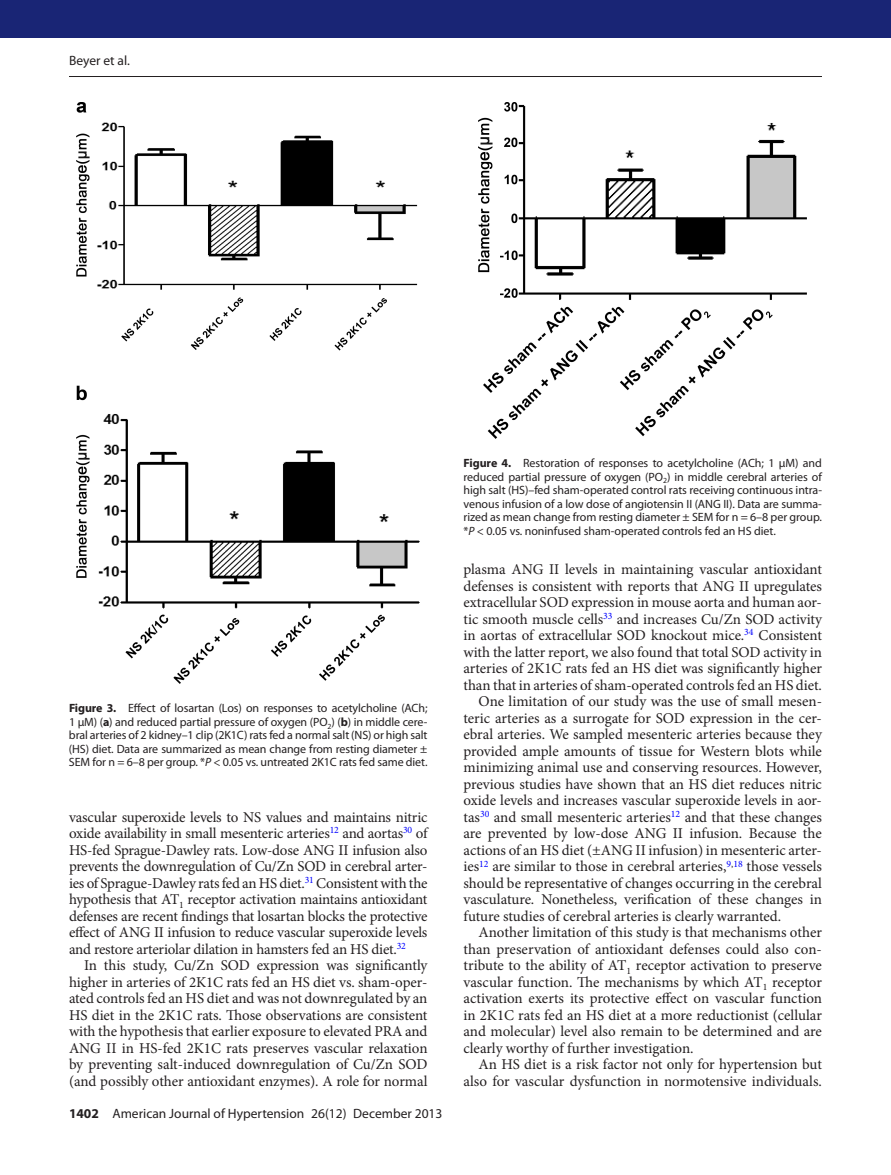
<style>
.page{position:relative;width:891px;height:1175px;background:#fff}
.page>*{position:absolute;margin:0;border:0;box-sizing:border-box;transform-origin:0 0}
.t1{font:15px/16.5px "Minion Pro";letter-spacing:-.005em;color:#231f20;text-align:justify}
.t2{font:13.5px "Myriad Pro";color:#231f20}
.t3{font:12px/13.5px "Myriad Pro";letter-spacing:-.01em;color:#231f20;text-align:justify}
.s1{font-weight:700}
.s2{font-style:italic}
</style>
<div class="page">
<hr style="left:69px;top:76px;width:753px;height:1px;background:#231f20">
<div style="left:0;top:0;width:891px;height:38px;background:#192575"></div>
<img style="left:77px;top:102px;width:343px;height:581px">
<img style="left:479px;top:102px;width:328px;height:336px">
<p class="t2" style="left:69px;top:52px;width:62px">Beyer et al.</p>
<p class="t3" style="left:69px;top:701px;width:360px"><span class="s1">Figure 3.</span> Effect of losartan (Los) on responses to acetylcholine (ACh; 1 µM) (<span class="s1">a</span>) and reduced partial pressure of oxygen (PO<sub>2</sub>) (<span class="s1">b</span>) in middle cere&shy;bral arteries of 2 kidney–1 clip (2K1C) rats fed a normal salt (NS) or high salt (HS) diet. Data are summarized as mean change from resting diameter ± SEM for n = 6–8 per group. *<span class="s2">P</span> &lt; 0.05 vs. untreated 2K1C rats fed same diet.</p>
<p class="t1" style="left:69px;top:808px;width:360px">vascular superoxide levels to NS values and maintains nitric oxide availability in small mesenteric arteries<sup>12</sup> and aortas<sup>30</sup> of HS-fed Sprague-Dawley rats. Low-dose ANG II infusion also prevents the downregulation of Cu/Zn SOD in cerebral arter&shy;ies of Sprague-Dawley rats fed an HS diet.<sup>31</sup> Consistent with the hypothesis that AT<sub>1</sub> receptor activation maintains antioxidant defenses are recent findings that losartan blocks the protective effect of ANG II infusion to reduce vascular superoxide levels and restore arteriolar dilation in hamsters fed an HS diet.<sup>32</sup></p>
<p class="t1" style="left:69px;top:957px;width:360px;text-indent:15px">In this study, Cu/Zn SOD expression was significantly higher in arteries of 2K1C rats fed an HS diet vs. sham-oper&shy;ated controls fed an HS diet and was not downregulated by an HS diet in the 2K1C rats. Those observations are consistent with the hypothesis that earlier exposure to elevated PRA and ANG II in HS-fed 2K1C rats preserves vascular relaxation by preventing salt-induced downregulation of Cu/Zn SOD (and possibly other antioxidant enzymes). A role for normal</p>
<p class="t2" style="left:69px;top:1105px;width:375px"><span class="s1">1402</span> American Journal of Hypertension 26(12) December 2013</p>
<p class="t3" style="left:463px;top:456px;width:360px"><span class="s1">Figure 4.</span> Restoration of responses to acetylcholine (ACh; 1 µM) and reduced partial pressure of oxygen (PO<sub>2</sub>) in middle cerebral arteries of high salt (HS)–fed sham-operated control rats receiving continuous intra&shy;venous infusion of a low dose of angiotensin II (ANG II). Data are summa&shy;rized as mean change from resting diameter ± SEM for n = 6–8 per group. *<span class="s2">P</span> &lt; 0.05 vs. noninfused sham-operated controls fed an HS diet.</p>
<p class="t1" style="left:463px;top:561px;width:360px">plasma ANG II levels in maintaining vascular antioxidant</p>
<p class="t1" style="left:463px;top:577px;width:360px">defenses is consistent with reports that ANG II upregulates</p>
<p class="t1" style="left:463px;top:594px;width:360px">extracellular SOD expression in mouse aorta and human aor-</p>
<p class="t1" style="left:463px;top:610px;width:360px">tic smooth muscle cells<sup>33</sup> and increases Cu/Zn SOD activity</p>
<p class="t1" style="left:463px;top:627px;width:360px">in aortas of extracellular SOD knockout mice.<sup>34</sup> Consistent</p>
<p class="t1" style="left:463px;top:643px;width:360px">with the latter report, we also found that total SOD activity in</p>
<p class="t1" style="left:463px;top:660px;width:360px">arteries of 2K1C rats fed an HS diet was significantly higher</p>
<p class="t1" style="left:463px;top:676px;width:360px">than that in arteries of sham-operated controls fed an HS diet.</p>
<p class="t1" style="left:478px;top:693px;width:345px">One limitation of our study was the use of small mesen-</p>
<p class="t1" style="left:463px;top:709px;width:360px">teric arteries as a surrogate for SOD expression in the cer-</p>
<p class="t1" style="left:463px;top:726px;width:360px">ebral arteries. We sampled mesenteric arteries because they</p>
<p class="t1" style="left:463px;top:742px;width:360px">provided ample amounts of tissue for Western blots while</p>
<p class="t1" style="left:463px;top:759px;width:360px">minimizing animal use and conserving resources. However,</p>
<p class="t1" style="left:463px;top:775px;width:360px">previous studies have shown that an HS diet reduces nitric</p>
<p class="t1" style="left:463px;top:792px;width:360px">oxide levels and increases vascular superoxide levels in aor-</p>
<p class="t1" style="left:463px;top:808px;width:360px">tas<sup>30</sup> and small mesenteric arteries<sup>12</sup> and that these changes</p>
<p class="t1" style="left:463px;top:825px;width:360px">are prevented by low-dose ANG II infusion. Because the</p>
<p class="t1" style="left:463px;top:841px;width:360px">actions of an HS diet (±ANG II infusion) in mesenteric arter-</p>
<p class="t1" style="left:463px;top:858px;width:360px">ies<sup>12</sup> are similar to those in cerebral arteries,<sup>9</sup><sup>,</sup><sup>18</sup> those vessels</p>
<p class="t1" style="left:463px;top:874px;width:360px">should be representative of changes occurring in the cerebral</p>
<p class="t1" style="left:463px;top:891px;width:360px">vasculature. Nonetheless, verification of these changes in</p>
<p class="t1" style="left:463px;top:907px;width:319px">future studies of cerebral arteries is clearly warranted.</p>
<p class="t1" style="left:478px;top:924px;width:345px">Another limitation of this study is that mechanisms other</p>
<p class="t1" style="left:463px;top:940px;width:360px">than preservation of antioxidant defenses could also con-</p>
<p class="t1" style="left:463px;top:957px;width:360px">tribute to the ability of AT<sub>1</sub> receptor activation to preserve</p>
<p class="t1" style="left:463px;top:973px;width:360px">vascular function. The mechanisms by which AT<sub>1</sub> receptor</p>
<p class="t1" style="left:463px;top:990px;width:360px">activation exerts its protective effect on vascular function</p>
<p class="t1" style="left:463px;top:1006px;width:360px">in 2K1C rats fed an HS diet at a more reductionist (cellular</p>
<p class="t1" style="left:463px;top:1023px;width:360px">and molecular) level also remain to be determined and are</p>
<p class="t1" style="left:463px;top:1039px;width:232px">clearly worthy of further investigation.</p>
<p class="t1" style="left:478px;top:1056px;width:345px">An HS diet is a risk factor not only for hypertension but</p>
<p class="t1" style="left:463px;top:1072px;width:360px">also for vascular dysfunction in normotensive individuals.</p>
</div>
